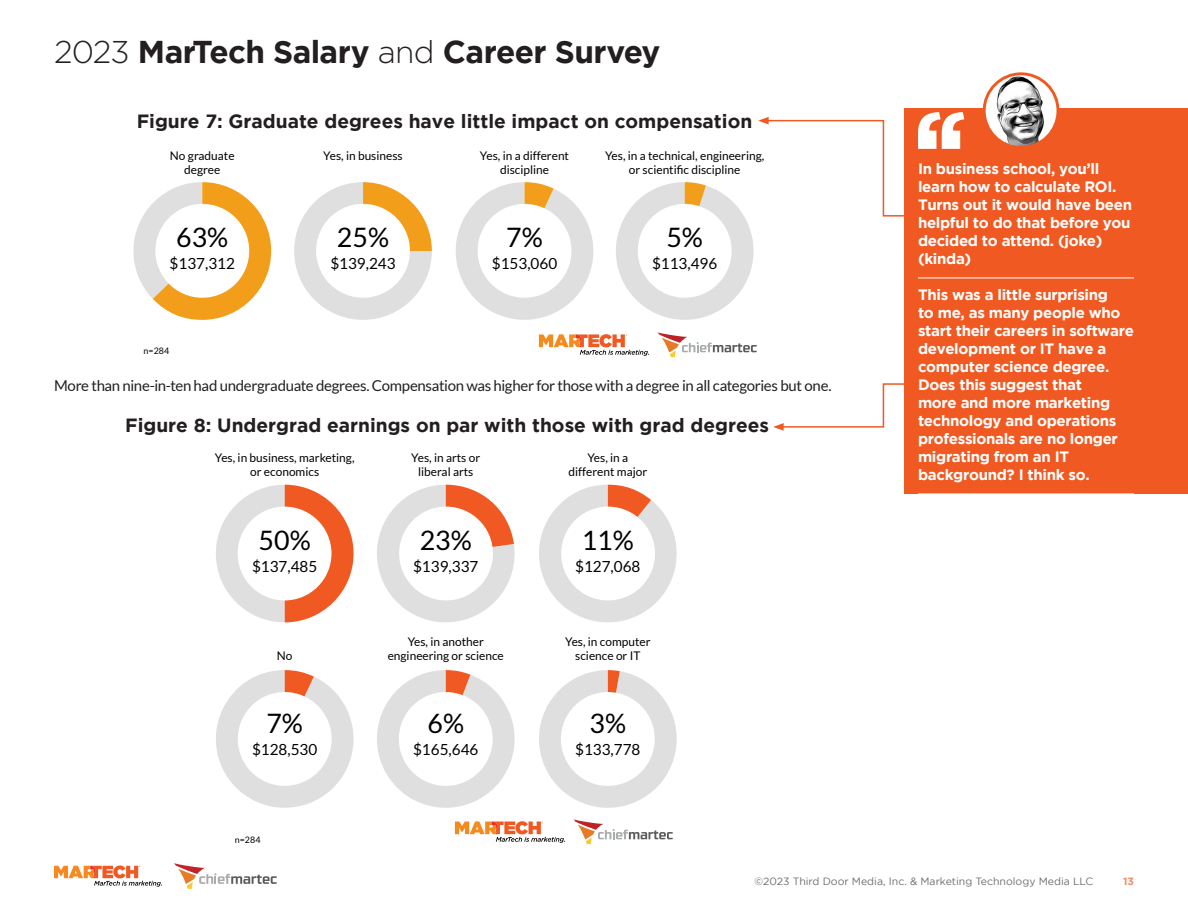
<style>
.page{position:relative;width:1188px;height:918px;background:#fff}
.page>*{position:absolute;margin:0;border:0;box-sizing:border-box;transform-origin:0 0}
.t1{font:700 31.5px "Gotham";letter-spacing:-.02em;color:#231f20}
.t2{font:26.85px "Lato";color:#000}
.t3{font:700 19.2px "Gotham";color:#231f20}
.t4{font:15.3px "Lato";color:#000}
.callouts{font:700 15px/18px "Gotham";letter-spacing:-.02em;color:#fff}
.t5{font:15px "Lato";letter-spacing:-.02em;color:#231f20}
.t6{font:11.85px/14.2px "Lato";color:#000;text-align:center}
.t7{font:10.5px "Gotham";color:#6c6d70}
.t8{font:700 10.5px "Gotham";color:#f58b64}
.t9{font:8.85px "Lato";color:#000}
.s1{font-weight:300}
</style>
<div class="page">
<svg style="left:54px;top:866px;width:108px;height:21px"></svg>
<svg style="left:174px;top:863px;width:103px;height:26px"></svg>
<svg style="left:133px;top:182px;width:138px;height:138px"></svg>
<div style="left:155px;top:204px;width:94px;height:94px;background:#fff;border-radius:50%"></div>
<svg style="left:294px;top:182px;width:138px;height:138px"></svg>
<div style="left:316px;top:204px;width:94px;height:94px;background:#fff;border-radius:50%"></div>
<svg style="left:216px;top:485px;width:138px;height:137px"></svg>
<div style="left:238px;top:507px;width:93px;height:93px;background:#fff;border-radius:50%"></div>
<svg style="left:377px;top:485px;width:138px;height:138px"></svg>
<div style="left:399px;top:507px;width:94px;height:93px;background:#fff;border-radius:50%"></div>
<svg style="left:539px;top:485px;width:138px;height:138px"></svg>
<div style="left:561px;top:507px;width:94px;height:93px;background:#fff;border-radius:50%"></div>
<svg style="left:216px;top:670px;width:461px;height:174px"></svg>
<svg style="left:455px;top:117px;width:449px;height:240px"></svg>
<svg style="left:773px;top:383px;width:131px;height:48px"></svg>
<div style="left:904px;top:108px;width:284px;height:386px;background:#f05a22"></div>
<hr style="left:918px;top:278px;width:216px;height:1px;background:#fff">
<img style="left:984px;top:74px;width:74px;height:74px;border-radius:37px">
<div style="left:983px;top:72px;width:76px;height:77px;border:3px solid #f05a22;border-radius:50%"></div>
<svg style="left:918px;top:112px;width:46px;height:37px"></svg>
<h1 class="t1" style="left:54px;top:34px;width:608px"><span class="s1">2023</span> MarTech Salary <span class="s1">and</span> Career Survey</h1>
<p class="t3" style="left:137px;top:110px;width:617px">Figure 7: Graduate degrees have little impact on compensation</p>
<p class="t6" style="left:170px;top:148px;width:66px">No graduate degree</p>
<p class="t6" style="left:323px;top:148px;width:81px">Yes, in business</p>
<p class="t6" style="left:480px;top:148px;width:91px">Yes, in a different discipline</p>
<p class="t6" style="left:605px;top:148px;width:161px">Yes, in a technical, engineering, or scientific discipline</p>
<p class="t2" style="left:176px;top:222px;width:54px">63%</p>
<p class="t4" style="left:170px;top:255px;width:67px">$137,312</p>
<p class="t9" style="left:144px;top:346px;width:27px">n=284</p>
<p class="t2" style="left:337px;top:222px;width:54px">25%</p>
<p class="t4" style="left:330px;top:255px;width:67px">$139,243</p>
<p class="t2" style="left:506px;top:222px;width:38px">7%</p>
<p class="t4" style="left:492px;top:255px;width:67px">$153,060</p>
<p class="t2" style="left:666px;top:222px;width:38px">5%</p>
<p class="t4" style="left:652px;top:255px;width:67px">$113,496</p>
<p class="t5" style="left:54px;top:377px;width:779px">More than nine-in-ten had undergraduate degrees. Compensation was higher for those with a degree in all categories but one.</p>
<p class="t3" style="left:125px;top:414px;width:645px">Figure 8: Undergrad earnings on par with those with grad degrees</p>
<p class="t6" style="left:215px;top:451px;width:141px">Yes, in business, marketing, or economics</p>
<p class="t6" style="left:411px;top:451px;width:70px">Yes, in arts or liberal arts</p>
<p class="t6" style="left:569px;top:451px;width:80px">Yes, in a different major</p>
<p class="t2" style="left:259px;top:525px;width:54px">50%</p>
<p class="t4" style="left:252px;top:558px;width:67px">$137,485</p>
<p class="t6" style="left:277px;top:649px;width:17px">No</p>
<p class="t2" style="left:266px;top:708px;width:38px">7%</p>
<p class="t4" style="left:252px;top:741px;width:67px">$128,530</p>
<p class="t9" style="left:235px;top:835px;width:27px">n=284</p>
<p class="t2" style="left:420px;top:525px;width:54px">23%</p>
<p class="t4" style="left:413px;top:558px;width:67px">$139,337</p>
<p class="t6" style="left:388px;top:634px;width:118px">Yes, in another engineering or science</p>
<p class="t2" style="left:427px;top:708px;width:38px">6%</p>
<p class="t4" style="left:413px;top:741px;width:67px">$165,646</p>
<p class="t2" style="left:582px;top:525px;width:54px">11%</p>
<p class="t4" style="left:575px;top:558px;width:67px">$127,068</p>
<p class="t6" style="left:565px;top:634px;width:87px">Yes, in computer science or IT</p>
<p class="t2" style="left:590px;top:708px;width:38px">3%</p>
<p class="t4" style="left:575px;top:741px;width:67px">$133,778</p>
<p class="callouts" style="left:918px;top:159px;width:216px">In business school, you’ll learn how to calculate ROI.<br>Turns out it would have been helpful to do that before you decided to attend. (joke) (kinda)</p>
<p class="callouts" style="left:918px;top:285px;width:217px">This was a little surprising<br>to me, as many people who start their careers in software development or IT have a computer science degree.<br>Does this suggest that<br>more and more marketing technology and operations professionals are no longer migrating from an IT background? I think so.</p>
<p class="t7" style="left:754px;top:876px;width:340px">©2023 Third Door Media, Inc. &amp; Marketing Technology Media LLC</p>
<p class="t8" style="left:1123px;top:875px;width:12px">13</p>
</div>
